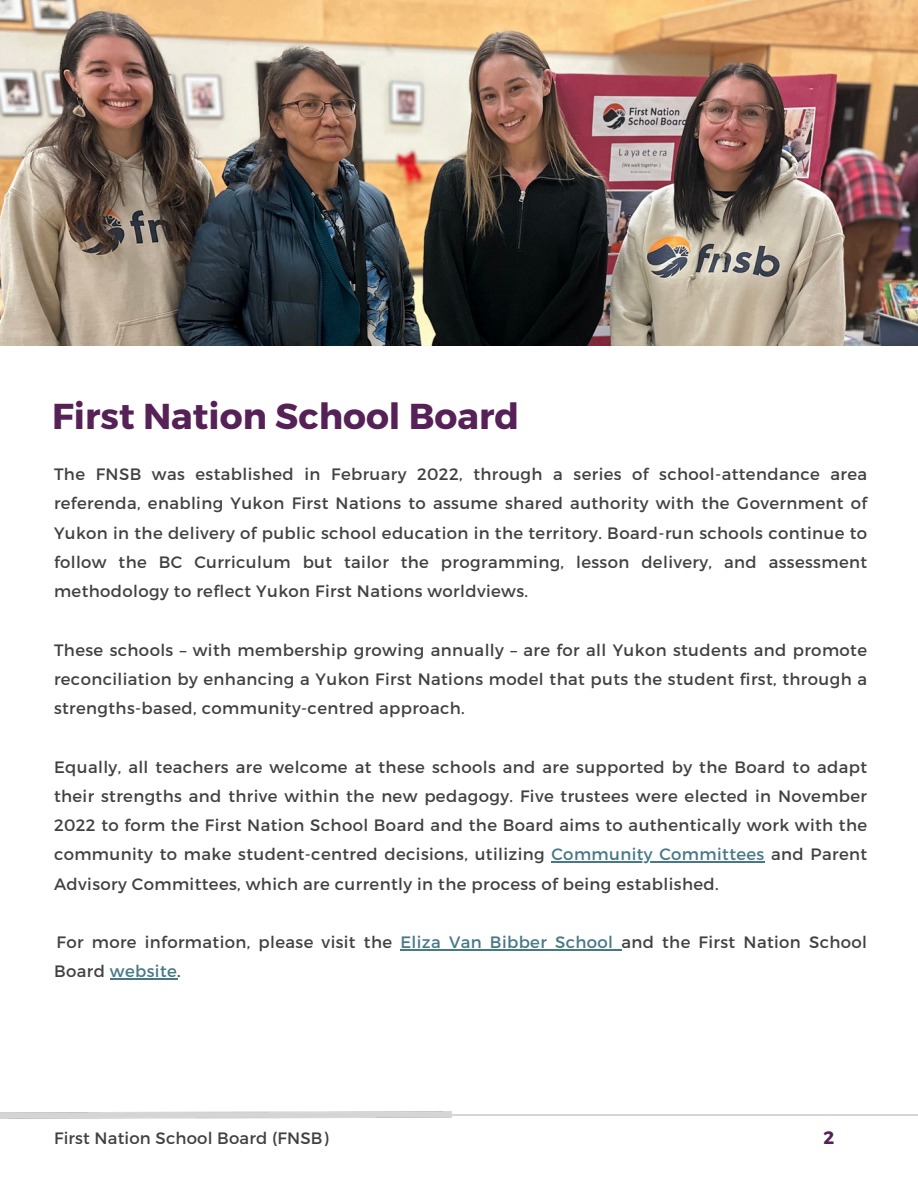
<style>
.page{position:relative;width:918px;height:1188px;background:#fff}
.page>*{position:absolute;margin:0;border:0;box-sizing:border-box;transform-origin:0 0}
.t1{font:700 36px "Montserrat";color:#552156}
.t2{font:700 18px "Montserrat";color:#552156}
.t3{font:16.5px/29.2px "Montserrat";letter-spacing:.025em;color:#414141;text-align:justify}
.s1{color:#467886}
</style>
<div class="page">
<hr style="left:551px;top:862px;width:214px;height:1px;background:#467886">
<hr style="left:400px;top:949px;width:221px;height:1px;background:#467886">
<hr style="left:110px;top:979px;width:67px;height:1px;background:#467886">
<img style="left:0;top:0;width:918px;height:346px">
<p class="t1" style="left:52px;top:393px;width:468px">First Nation School Board</p>
<p class="t3" style="left:54px;top:459px;width:815px">The FNSB was established in February 2022, through a series of school-attendance area referenda, enabling Yukon First Nations to assume shared authority with the Government of Yukon in the delivery of public school education in the territory. Board-run schools continue to follow the BC Curriculum but tailor the programming, lesson delivery, and assessment methodology to reflect Yukon First Nations worldviews.</p>
<p class="t3" style="left:54px;top:634px;width:815px">These schools – with membership growing annually – are for all Yukon students and promote reconciliation by enhancing a Yukon First Nations model that puts the student first, through a strengths-based, community-centred approach.</p>
<p class="t3" style="left:54px;top:751px;width:815px">Equally, all teachers are welcome at these schools and are supported by the Board to adapt their strengths and thrive within the new pedagogy. Five trustees were elected in November 2022 to form the First Nation School Board and the Board aims to authentically work with the community to make student-centred decisions, utilizing <span class="s1">Community Committees</span> and Parent</p>
<p class="t3" style="left:54px;top:868px;width:666px">Advisory Committees, which are currently in the process of being established.</p>
<p class="t3" style="left:54px;top:927px;width:815px">For more information, please visit the <span class="s1">Eliza Van Bibber School</span> and the First Nation School<br>Board <span class="s1">website</span>.</p>
<h1 class="t3" style="left:54px;top:1123px;width:276px">First Nation School Board (FNSB)</h1>
<p class="t2" style="left:824px;top:1126px;width:12px">2</p>
</div>
